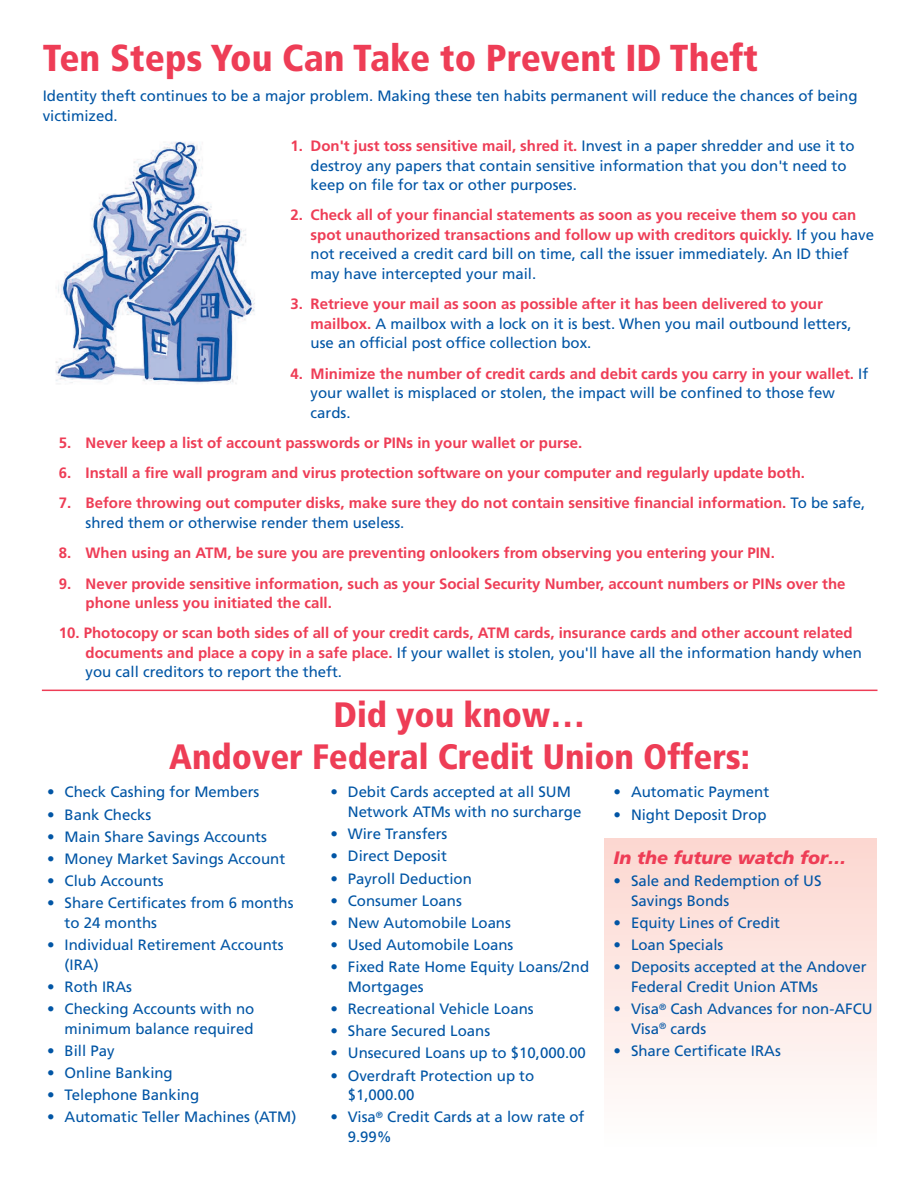
<style>
.page{position:relative;width:918px;height:1188px;background:#fff}
.page>*{position:absolute;margin:0;border:0;box-sizing:border-box;transform-origin:0 0}
.t1{font:900 condensed 37.5px "Frutiger";color:#ee3d56}
.t2{font:900 condensed 35.25px/42.3px "Frutiger";color:#ee3d56;text-align:center}
.t3{font:italic 900 18px "Frutiger";color:#ee3d56}
.t4{font:15px/19.5px "Frutiger";color:#0155a5}
.t5{font:700 15px/19.5px "Frutiger";color:#ee3d56}
.s1{font-weight:700;color:#ee3d56}
.s2{font-weight:400;color:#0155a5}
</style>
<div class="page">
<div style="left:604px;top:839px;width:272px;height:309px;background:linear-gradient(to bottom,#fcd7d0,#fefefe)"></div>
<hr style="left:42px;top:690px;width:836px;height:1px;background:#ee3d56">
<img style="left:55px;top:141px;width:200px;height:243px">
<h1 class="t1" style="left:43px;top:43px;width:717px">Ten Steps You Can Take to Prevent ID Theft</h1>
<p class="t4" style="left:43px;top:88px;width:816px">Identity theft continues to be a major problem. Making these ten habits permanent will reduce the chances of being victimized.</p>
<p class="t4" style="left:311px;top:137px;width:546px;text-indent:-20px"><span class="s1">1. Don't just toss sensitive mail, shred it.</span> Invest in a paper shredder and use it to destroy any papers that contain sensitive information that you don't need to keep on file for tax or other purposes.</p>
<p class="t5" style="left:311px;top:207px;width:565px;text-indent:-20px">2. Check all of your financial statements as soon as you receive them so you can spot unauthorized transactions and follow up with creditors quickly. <span class="s2">If you have not received a credit card bill on time, call the issuer immediately. An ID thief may have intercepted your mail.</span></p>
<p class="t4" style="left:311px;top:295px;width:542px;text-indent:-20px"><span class="s1">3. Retrieve your mail as soon as possible after it has been delivered to your mailbox.</span> A mailbox with a lock on it is best. When you mail outbound letters, use an official post office collection box.</p>
<p class="t4" style="left:311px;top:365px;width:559px;text-indent:-20px"><span class="s1">4. Minimize the number of credit cards and debit cards you carry in your wallet.</span> If your wallet is misplaced or stolen, the impact will be confined to those few cards.</p>
<p class="t5" style="left:59px;top:434px;width:525px">5. Never keep a list of account passwords or PINs in your wallet or purse.</p>
<p class="t5" style="left:59px;top:464px;width:748px">6. Install a fire wall program and virus protection software on your computer and regularly update both.</p>
<p class="t5" style="left:86px;top:495px;width:781px;text-indent:-27px">7. Before throwing out computer disks, make sure they do not contain sensitive financial information. <span class="s2">To be safe, shred them or otherwise render them useless.</span></p>
<p class="t5" style="left:59px;top:544px;width:718px">8. When using an ATM, be sure you are preventing onlookers from observing you entering your PIN.</p>
<p class="t5" style="left:86px;top:575px;width:761px;text-indent:-27px">9. Never provide sensitive information, such as your Social Security Number, account numbers or PINs over the phone unless you initiated the call.</p>
<p class="t5" style="left:86px;top:625px;width:778px;text-indent:-27px">10. Photocopy or scan both sides of all of your credit cards, ATM cards, insurance cards and other account related documents and place a copy in a safe place. <span class="s2">If your wallet is stolen, you'll have all the information handy when you call creditors to report the theft.</span></p>
<h2 class="t2" style="left:169px;top:696px;width:582px">Did you know…<br>Andover Federal Credit Union Offers:</h2>
<p class="t4" style="left:47px;top:784px;width:214px">• Check Cashing for Members</p>
<p class="t4" style="left:47px;top:806px;width:105px">• Bank Checks</p>
<p class="t4" style="left:47px;top:828px;width:221px">• Main Share Savings Accounts</p>
<p class="t4" style="left:47px;top:850px;width:240px">• Money Market Savings Account</p>
<p class="t4" style="left:47px;top:872px;width:118px">• Club Accounts</p>
<p class="t4" style="left:65px;top:895px;width:230px;text-indent:-17px">• Share Certificates from 6 months to 24 months</p>
<p class="t4" style="left:65px;top:936px;width:220px;text-indent:-17px">• Individual Retirement Accounts (IRA)</p>
<p class="t4" style="left:47px;top:978px;width:86px">• Roth IRAs</p>
<p class="t4" style="left:47px;top:1000px;width:209px;text-align:right">• Checking Accounts with no minimum balance required</p>
<p class="t4" style="left:47px;top:1042px;width:69px">• Bill Pay</p>
<p class="t4" style="left:47px;top:1064px;width:127px">• Online Banking</p>
<p class="t4" style="left:47px;top:1086px;width:153px">• Telephone Banking</p>
<p class="t4" style="left:47px;top:1109px;width:251px">• Automatic Teller Machines (ATM)</p>
<p class="t4" style="left:348px;top:784px;width:235px;text-indent:-17px">• Debit Cards accepted at all SUM<br>Network ATMs with no surcharge</p>
<p class="t4" style="left:330px;top:825px;width:119px">• Wire Transfers</p>
<p class="t4" style="left:330px;top:848px;width:118px">• Direct Deposit</p>
<p class="t4" style="left:330px;top:870px;width:143px">• Payroll Deduction</p>
<p class="t4" style="left:330px;top:892px;width:133px">• Consumer Loans</p>
<p class="t4" style="left:330px;top:914px;width:182px">• New Automobile Loans</p>
<p class="t4" style="left:330px;top:936px;width:185px">• Used Automobile Loans</p>
<p class="t4" style="left:348px;top:959px;width:243px;text-indent:-17px">• Fixed Rate Home Equity Loans/2nd<br>Mortgages</p>
<p class="t4" style="left:330px;top:1000px;width:205px">• Recreational Vehicle Loans</p>
<p class="t4" style="left:330px;top:1022px;width:161px">• Share Secured Loans</p>
<p class="t4" style="left:330px;top:1045px;width:257px">• Unsecured Loans up to $10,000.00</p>
<p class="t4" style="left:348px;top:1067px;width:188px;text-indent:-17px">• Overdraft Protection up to $1,000.00</p>
<p class="t4" style="left:348px;top:1109px;width:238px;text-indent:-17px">• Visa<sup>®</sup> Credit Cards at a low rate of<br>9.99%</p>
<p class="t4" style="left:614px;top:784px;width:157px">• Automatic Payment</p>
<p class="t4" style="left:614px;top:806px;width:155px">• Night Deposit Drop</p>
<p class="t3" style="left:614px;top:851px;width:234px">In the future watch for…</p>
<p class="t4" style="left:631px;top:872px;width:192px;text-indent:-17px">• Sale and Redemption of US<br>Savings Bonds</p>
<p class="t4" style="left:614px;top:914px;width:168px">• Equity Lines of Credit</p>
<p class="t4" style="left:614px;top:936px;width:111px">• Loan Specials</p>
<p class="t4" style="left:631px;top:959px;width:237px;text-indent:-17px">• Deposits accepted at the Andover<br>Federal Credit Union ATMs</p>
<p class="t4" style="left:631px;top:1000px;width:243px;text-indent:-17px">• Visa<sup>®</sup> Cash Advances for non-AFCU<br>Visa<sup>®</sup> cards</p>
<p class="t4" style="left:614px;top:1042px;width:169px">• Share Certificate IRAs</p>
</div>
